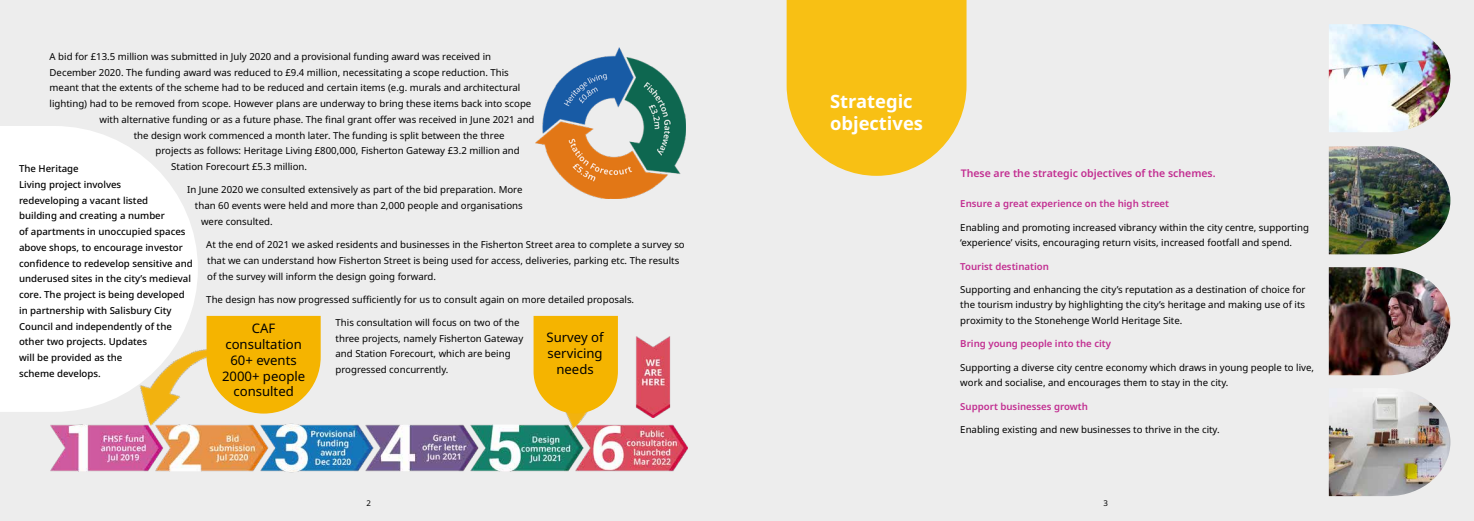
<style>
.page{position:relative;width:1474px;height:521px;background:#fff}
.page>*{position:absolute;margin:0;border:0;box-sizing:border-box;transform-origin:0 0}
.t1{font:700 18.38px/21.9px "Noto Sans";color:#fff}
.t2{font:13.12px/15.8px "Noto Sans";color:#000;text-align:center}
.t3{font:600 10.5px "Noto Sans";color:#c22e91}
.t4{font:9.62px/15.8px "Noto Sans";color:#000}
.t5{font:500 9.62px/15.8px "Noto Sans";color:#000}
.t6{font:600 9.62px "Noto Sans";color:#c22e91}
.t7{font:7.88px "Noto Sans";color:#000}
</style>
<div class="page">
<div style="left:0;top:0;width:749px;height:521px;background:#ededed"></div>
<div style="left:724px;top:0;width:749px;height:521px;background:#ededed"></div>
<img style="left:536px;top:47px;width:150px;height:152px">
<img style="left:1328px;top:24px;width:122px;height:108px">
<img style="left:1328px;top:146px;width:122px;height:108px">
<img style="left:1328px;top:267px;width:122px;height:108px">
<img style="left:1328px;top:394px;width:122px;height:102px">
<img style="left:50px;top:423px;width:637px;height:50px">
<img style="left:635px;top:336px;width:36px;height:82px">
<svg style="left:0;top:126px;width:198px;height:286px;background:#fdfdfd"></svg>
<img style="left:130px;top:335px;width:119px;height:91px">
<img style="left:524px;top:413px;width:71px;height:16px">
<svg style="left:786px;top:0;width:180px;height:176px;background:#f6c52c"></svg>
<svg style="left:533px;top:316px;width:85px;height:97px;background:#f4b916"></svg>
<svg style="left:206px;top:316px;width:115px;height:97px;background:#f3bb1e"></svg>
<p class="t4" style="left:50px;top:49px;width:443px">A bid for £13.5 million was submitted in July 2020 and a provisional funding award was received in</p>
<p class="t4" style="left:50px;top:65px;width:461px">December 2020. The funding award was reduced to £9.4 million, necessitating a scope reduction. This</p>
<p class="t4" style="left:50px;top:80px;width:472px">meant that the extents of the scheme had to be reduced and certain items (e.g. murals and architectural</p>
<p class="t4" style="left:50px;top:96px;width:483px">lighting) had to be removed from scope. However plans are underway to bring these items back into scope</p>
<p class="t4" style="left:99px;top:112px;width:436px">with alternative funding or as a future phase. The final grant offer was received in June 2021 and</p>
<p class="t4" style="left:134px;top:127px;width:372px">the design work commenced a month later. The funding is split between the three</p>
<p class="t4" style="left:155px;top:143px;width:366px">projects as follows: Heritage Living £800,000, Fisherton Gateway £3.2 million and</p>
<p class="t4" style="left:171px;top:159px;width:137px">Station Forecourt £5.3 million.</p>
<p class="t4" style="left:187px;top:182px;width:337px">In June 2020 we consulted extensively as part of the bid preparation. More</p>
<p class="t4" style="left:195px;top:198px;width:329px">than 60 events were held and more than 2,000 people and organisations</p>
<p class="t4" style="left:201px;top:214px;width:73px">were consulted.</p>
<p class="t4" style="left:206px;top:237px;width:480px">At the end of 2021 we asked residents and businesses in the Fisherton Street area to complete a survey so that we can understand how Fisherton Street is being used for access, deliveries, parking etc. The results of the survey will inform the design going forward.</p>
<p class="t4" style="left:206px;top:292px;width:429px">The design has now progressed sufficiently for us to consult again on more detailed proposals.</p>
<p class="t4" style="left:335px;top:315px;width:189px">This consultation will focus on two of the three projects, namely Fisherton Gateway and Station Forecourt, which are being progressed concurrently.</p>
<p class="t5" style="left:19px;top:161px;width:175px">The Heritage<br>Living project involves<br>redeveloping a vacant listed<br>building and creating a number<br>of apartments in unoccupied spaces above shops, to encourage investor confidence to redevelop sensitive and underused sites in the city’s medieval core. The project is being developed in partnership with Salisbury City<br>Council and independently of the other two projects. Updates<br>will be provided as the<br>scheme develops.</p>
<h2 class="t2" style="left:222px;top:321px;width:85px">CAF consultation<br>60+ events<br>2000+ people consulted</h2>
<h2 class="t2" style="left:546px;top:330px;width:59px">Survey of servicing needs</h2>
<h1 class="t1" style="left:830px;top:91px;width:94px">Strategic objectives</h1>
<p class="t3" style="left:960px;top:166px;width:256px">These are the strategic objectives of the schemes.</p>
<p class="t6" style="left:960px;top:197px;width:210px">Ensure a great experience on the high street</p>
<p class="t4" style="left:960px;top:219px;width:350px">Enabling and promoting increased vibrancy within the city centre, supporting ‘experience’ visits, encouraging return visits, increased footfall and spend.</p>
<p class="t6" style="left:960px;top:259px;width:90px">Tourist destination</p>
<p class="t4" style="left:960px;top:281px;width:347px;text-align:justify">Supporting and enhancing the city’s reputation as a destination of choice for the tourism industry by highlighting the city’s heritage and making use of its proximity to the Stonehenge World Heritage Site.</p>
<p class="t6" style="left:960px;top:337px;width:152px">Bring young people into the city</p>
<p class="t4" style="left:960px;top:359px;width:355px">Supporting a diverse city centre economy which draws in young people to live, work and socialise, and encourages them to stay in the city.</p>
<p class="t6" style="left:960px;top:399px;width:129px">Support businesses growth</p>
<p class="t4" style="left:960px;top:421px;width:261px">Enabling existing and new businesses to thrive in the city.</p>
<p class="t7" style="left:366px;top:497px;width:6px">2</p>
<p class="t7" style="left:1103px;top:497px;width:6px">3</p>
</div>
